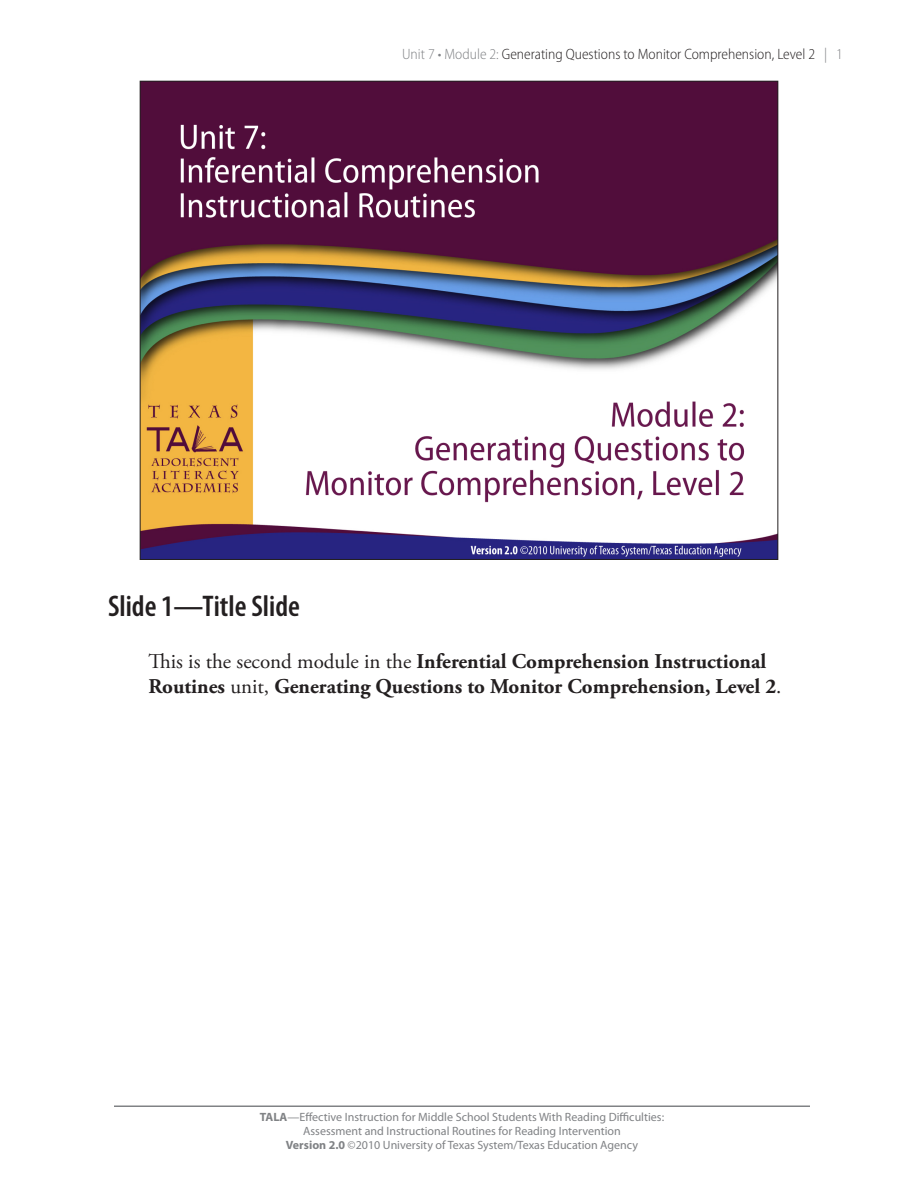
<style>
.page{position:relative;width:918px;height:1188px;background:#fff}
.page>*{position:absolute;margin:0;border:0;box-sizing:border-box;transform-origin:0 0}
.Slide_Name{font:600 condensed 30px "Myriad Pro";color:#231f20}
.Text{font:700 21px/25.2px "Adobe Garamond Pro";color:#231f20}
.Right_Page_Number{font:300 semi-condensed 15px "Myriad Pro";color:#231f20}
.t1{font:12px/14.4px "Myriad Pro";color:#808285;text-align:center}
.s1{color:#808285}
.s2{font-weight:400}
.s3{font-weight:700}
</style>
<div class="page">
<hr style="left:114px;top:1106px;width:696px;height:1px;background:#808285">
<img style="left:142px;top:83px;width:634px;height:475px">
<p class="Right_Page_Number" style="left:402px;top:46px;width:442px"><span class="s1">Unit 7 • Module 2:</span> Generating Questions to Monitor Comprehension, Level 2 <span class="s1">| 1</span></p>
<p class="Slide_Name" style="left:108px;top:590px;width:193px">Slide 1—Title Slide</p>
<p class="Text" style="left:148px;top:649px;width:635px"><span class="s2">This is the second module in the</span> Inferential Comprehension Instructional<br>Routines <span class="s2">unit,</span> Generating Questions to Monitor Comprehension, Level 2<span class="s2">.</span></p>
<p class="t1" style="left:260px;top:1110px;width:406px"><span class="s3">TALA</span>—Effective Instruction for Middle School Students With Reading Difficulties:<br>Assessment and Instructional Routines for Reading Intervention<br><span class="s3">Version 2.0</span> ©2010 University of Texas System/Texas Education Agency</p>
</div>
